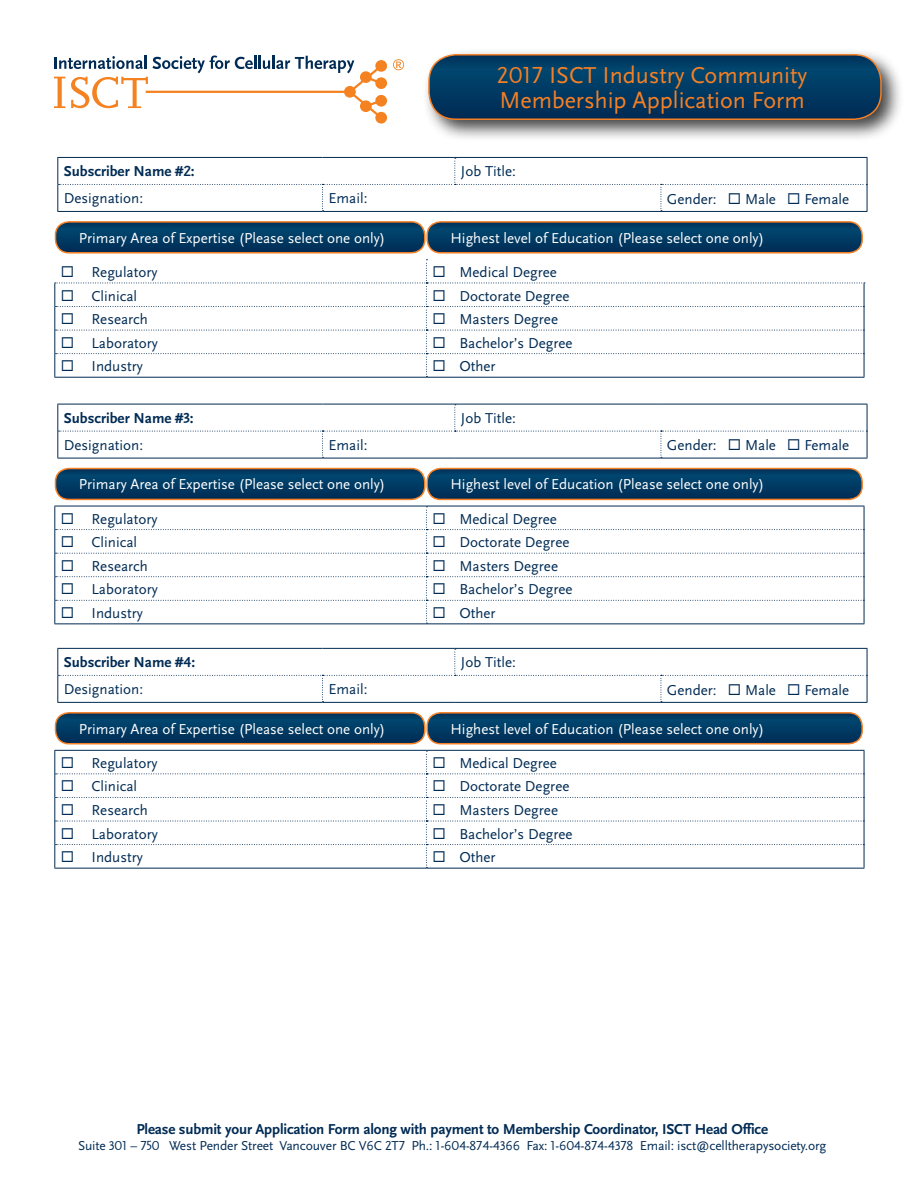
<style>
.page{position:relative;width:918px;height:1188px;background:#fff}
.page>*{position:absolute;margin:0;border:0;box-sizing:border-box;transform-origin:0 0}
.t1{font:24px/25.5px "Scala ISCT";color:#f58025}
.t2{font:15px "Scala ISCT";color:#002b54}
.t3{font:15px "Scala ISCT";color:#fff}
.t4{font:700 15px "Scala ISCT";letter-spacing:-.01em;color:#002b54}
.t5{font:13.5px "Scala ISCT";letter-spacing:-.01em;color:#002b54}
</style>
<div class="page">
<div style="left:422px;top:48px;width:483px;height:95px;background:#000;opacity:.75"></div>
<svg style="left:429px;top:55px;width:452px;height:64px;background:#043c63"></svg>
<div style="left:428px;top:54px;width:454px;height:66px;border:2px solid #f58025;border-radius:27px"></div>
<svg style="left:375px;top:60px;width:12px;height:12px"></svg>
<svg style="left:375px;top:77px;width:12px;height:12px"></svg>
<svg style="left:375px;top:95px;width:12px;height:12px"></svg>
<svg style="left:375px;top:112px;width:12px;height:12px"></svg>
<svg style="left:54px;top:56px;width:330px;height:65px"></svg>
<svg style="left:393px;top:59px;width:11px;height:11px"></svg>
<div style="left:55px;top:221px;width:371px;height:33px;border:2px solid #f58025;border-radius:14px"></div>
<div style="left:55px;top:468px;width:371px;height:32px;border:2px solid #f58025;border-radius:14px"></div>
<div style="left:55px;top:712px;width:371px;height:32px;border:2px solid #f58025;border-radius:14px"></div>
<svg style="left:55px;top:222px;width:806px;height:31px;background:#0a3e62"></svg>
<div style="left:426px;top:221px;width:437px;height:33px;border:2px solid #f58025;border-radius:14px"></div>
<svg style="left:55px;top:469px;width:807px;height:30px;background:#063d63"></svg>
<div style="left:426px;top:468px;width:437px;height:32px;border:2px solid #f58025;border-radius:14px"></div>
<svg style="left:55px;top:713px;width:807px;height:31px;background:#0a3e62"></svg>
<div style="left:426px;top:712px;width:437px;height:32px;border:2px solid #f58025;border-radius:14px"></div>
<hr style="left:54px;top:377px;width:372px;height:1px;background:#002b54">
<hr style="left:426px;top:377px;width:438px;height:1px;background:#002b54">
<hr style="left:54px;top:750px;width:372px;height:1px;background:#002b54">
<hr style="left:426px;top:750px;width:438px;height:1px;background:#002b54">
<hr style="left:54px;top:868px;width:372px;height:1px;background:#002b54">
<hr style="left:426px;top:868px;width:438px;height:1px;background:#002b54">
<hr style="left:57px;top:157px;width:266px;height:1px;background:#002b54">
<hr style="left:323px;top:157px;width:132px;height:1px;background:#002b54">
<hr style="left:455px;top:157px;width:206px;height:1px;background:#002b54">
<hr style="left:661px;top:157px;width:206px;height:1px;background:#002b54">
<hr style="left:57px;top:211px;width:266px;height:1px;background:#002b54">
<hr style="left:323px;top:211px;width:132px;height:1px;background:#002b54">
<hr style="left:455px;top:211px;width:206px;height:1px;background:#002b54">
<hr style="left:661px;top:211px;width:206px;height:1px;background:#002b54">
<svg style="left:57px;top:158px;width:811px;height:53px"></svg>
<hr style="left:57px;top:458px;width:266px;height:1px;background:#002b54">
<hr style="left:323px;top:458px;width:132px;height:1px;background:#002b54">
<hr style="left:455px;top:458px;width:206px;height:1px;background:#002b54">
<hr style="left:661px;top:458px;width:206px;height:1px;background:#002b54">
<svg style="left:57px;top:404px;width:811px;height:54px"></svg>
<hr style="left:57px;top:648px;width:266px;height:1px;background:#002b54">
<hr style="left:323px;top:648px;width:132px;height:1px;background:#002b54">
<hr style="left:455px;top:648px;width:206px;height:1px;background:#002b54">
<hr style="left:661px;top:648px;width:206px;height:1px;background:#002b54">
<hr style="left:57px;top:702px;width:266px;height:1px;background:#002b54">
<hr style="left:323px;top:702px;width:132px;height:1px;background:#002b54">
<hr style="left:455px;top:702px;width:206px;height:1px;background:#002b54">
<hr style="left:661px;top:702px;width:206px;height:1px;background:#002b54">
<svg style="left:57px;top:649px;width:811px;height:53px"></svg>
<svg style="left:54px;top:259px;width:811px;height:118px"></svg>
<svg style="left:54px;top:506px;width:811px;height:118px"></svg>
<svg style="left:54px;top:751px;width:811px;height:117px"></svg>
<h1 class="t1" style="left:497px;top:63px;width:312px">2017 ISCT Industry Community<br>Membership Application Form</h1>
<p class="t4" style="left:64px;top:163px;width:132px">Subscriber Name #2:</p>
<p class="t2" style="left:461px;top:163px;width:56px">Job Title:</p>
<p class="t2" style="left:64px;top:190px;width:81px">Designation:</p>
<p class="t2" style="left:329px;top:190px;width:40px">Email:</p>
<p class="t2" style="left:667px;top:191px;width:184px">Gender: ◻ Male ◻ Female</p>
<p class="t3" style="left:79px;top:230px;width:308px">Primary Area of Expertise (Please select one only)</p>
<p class="t3" style="left:450px;top:230px;width:315px">Highest level of Education (Please select one only)</p>
<p class="t2" style="left:61px;top:264px;width:98px">◻ Regulatory</p>
<p class="t2" style="left:432px;top:264px;width:126px">◻ Medical Degree</p>
<p class="t2" style="left:61px;top:288px;width:78px">◻ Clinical</p>
<p class="t2" style="left:432px;top:288px;width:138px">◻ Doctorate Degree</p>
<p class="t2" style="left:61px;top:311px;width:89px">◻ Research</p>
<p class="t2" style="left:432px;top:311px;width:127px">◻ Masters Degree</p>
<p class="t2" style="left:61px;top:335px;width:99px">◻ Laboratory</p>
<p class="t2" style="left:432px;top:335px;width:142px">◻ Bachelor’s Degree</p>
<p class="t2" style="left:61px;top:358px;width:84px">◻ Industry</p>
<p class="t2" style="left:432px;top:358px;width:65px">◻ Other</p>
<p class="t4" style="left:64px;top:410px;width:131px">Subscriber Name #3:</p>
<p class="t2" style="left:461px;top:410px;width:56px">Job Title:</p>
<p class="t2" style="left:64px;top:437px;width:81px">Designation:</p>
<p class="t2" style="left:329px;top:437px;width:40px">Email:</p>
<p class="t2" style="left:667px;top:437px;width:184px">Gender: ◻ Male ◻ Female</p>
<p class="t3" style="left:79px;top:476px;width:308px">Primary Area of Expertise (Please select one only)</p>
<p class="t3" style="left:450px;top:476px;width:315px">Highest level of Education (Please select one only)</p>
<p class="t2" style="left:61px;top:511px;width:98px">◻ Regulatory</p>
<p class="t2" style="left:432px;top:511px;width:126px">◻ Medical Degree</p>
<p class="t2" style="left:61px;top:534px;width:78px">◻ Clinical</p>
<p class="t2" style="left:432px;top:534px;width:138px">◻ Doctorate Degree</p>
<p class="t2" style="left:61px;top:558px;width:89px">◻ Research</p>
<p class="t2" style="left:432px;top:558px;width:127px">◻ Masters Degree</p>
<p class="t2" style="left:61px;top:581px;width:99px">◻ Laboratory</p>
<p class="t2" style="left:432px;top:581px;width:142px">◻ Bachelor’s Degree</p>
<p class="t2" style="left:61px;top:605px;width:84px">◻ Industry</p>
<p class="t2" style="left:432px;top:605px;width:65px">◻ Other</p>
<p class="t4" style="left:64px;top:654px;width:133px">Subscriber Name #4:</p>
<p class="t2" style="left:461px;top:654px;width:56px">Job Title:</p>
<p class="t2" style="left:64px;top:681px;width:81px">Designation:</p>
<p class="t2" style="left:329px;top:681px;width:40px">Email:</p>
<p class="t2" style="left:667px;top:682px;width:184px">Gender: ◻ Male ◻ Female</p>
<p class="t3" style="left:79px;top:720px;width:308px">Primary Area of Expertise (Please select one only)</p>
<p class="t3" style="left:450px;top:720px;width:315px">Highest level of Education (Please select one only)</p>
<p class="t2" style="left:61px;top:755px;width:98px">◻ Regulatory</p>
<p class="t2" style="left:432px;top:755px;width:126px">◻ Medical Degree</p>
<p class="t2" style="left:61px;top:778px;width:78px">◻ Clinical</p>
<p class="t2" style="left:432px;top:778px;width:138px">◻ Doctorate Degree</p>
<p class="t2" style="left:61px;top:802px;width:89px">◻ Research</p>
<p class="t2" style="left:432px;top:802px;width:127px">◻ Masters Degree</p>
<p class="t2" style="left:61px;top:826px;width:99px">◻ Laboratory</p>
<p class="t2" style="left:432px;top:826px;width:142px">◻ Bachelor’s Degree</p>
<p class="t2" style="left:61px;top:849px;width:84px">◻ Industry</p>
<p class="t2" style="left:432px;top:849px;width:65px">◻ Other</p>
<p class="t4" style="left:136px;top:1121px;width:633px">Please submit your Application Form along with payment to Membership Coordinator, ISCT Head Office</p>
<p class="t5" style="left:78px;top:1139px;width:750px">Suite 301 – 750 West Pender Street Vancouver BC V6C 2T7 Ph.: 1-604-874-4366 Fax: 1-604-874-4378 Email: isct@celltherapysociety.org</p>
</div>
